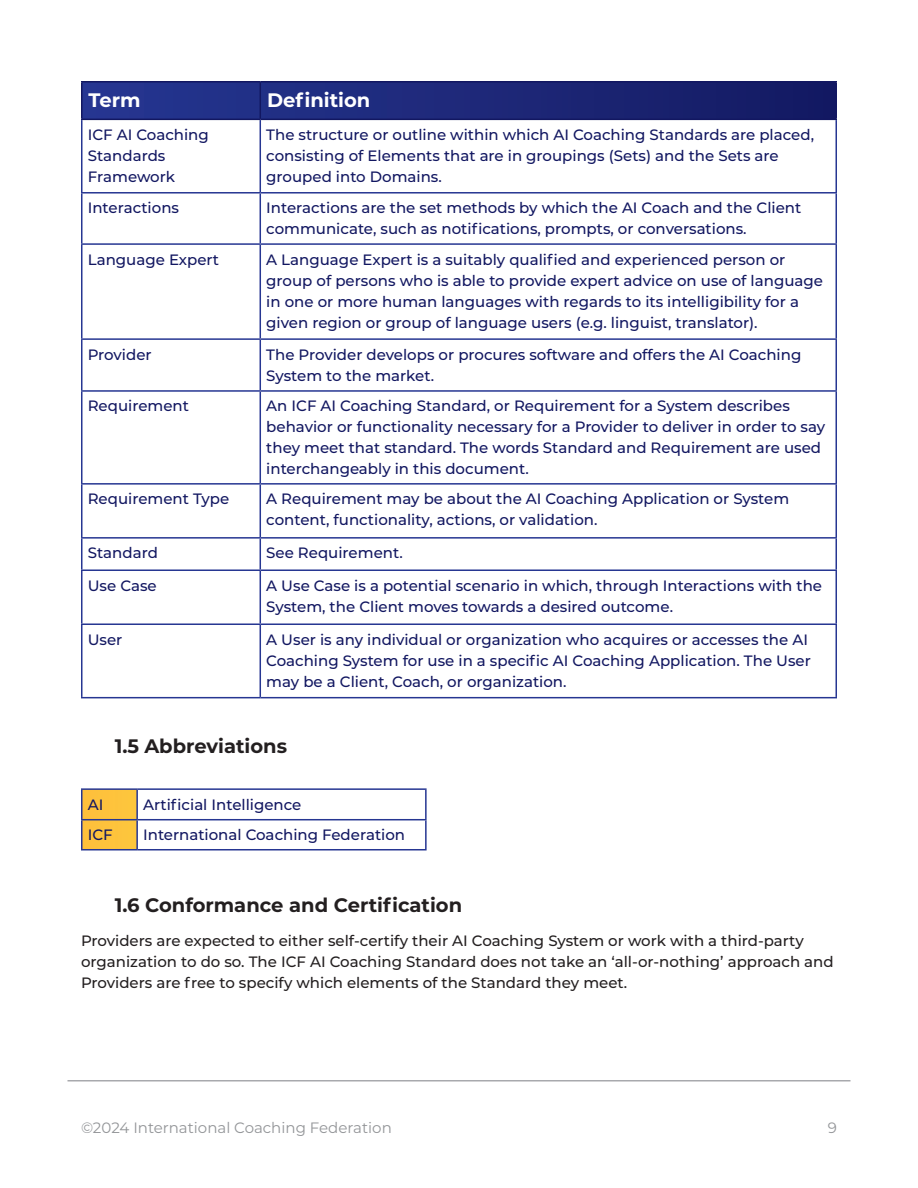
<style>
.page{position:relative;width:918px;height:1188px;background:#fff}
.page>*{position:absolute;margin:0;border:0;box-sizing:border-box;transform-origin:0 0}
.Subhead{font:700 19.5px "Montserrat";color:#231f20}
.Subhead-2{font:700 19.5px "Montserrat";color:#fff}
.Table_Rows{font:500 15px/21px "Montserrat";color:#121761}
.Body{font:500 15px/21px "Montserrat";color:#231f20}
.t1{font:15px "Montserrat";color:#939598}
</style>
<div class="page">
<hr style="left:68px;top:1080px;width:782px;height:2px;background:#a8a9ad">
<svg style="left:82px;top:82px;width:754px;height:37px"></svg>
<hr style="left:81px;top:81px;width:179px;height:1px;background:#121761">
<hr style="left:81px;top:82px;width:1px;height:37px;background:#121761">
<hr style="left:260px;top:81px;width:577px;height:1px;background:#121761">
<hr style="left:260px;top:82px;width:1px;height:37px;background:#121761">
<hr style="left:836px;top:82px;width:1px;height:37px;background:#121761">
<hr style="left:81px;top:119px;width:179px;height:1px;background:#121761">
<hr style="left:260px;top:119px;width:577px;height:1px;background:#121761">
<hr style="left:81px;top:120px;width:1px;height:72px;background:#263692">
<hr style="left:260px;top:120px;width:1px;height:72px;background:#263692">
<hr style="left:836px;top:120px;width:1px;height:72px;background:#263692">
<hr style="left:81px;top:192px;width:179px;height:2px;background:#263692">
<hr style="left:81px;top:194px;width:1px;height:49px;background:#263692">
<hr style="left:260px;top:192px;width:577px;height:2px;background:#263692">
<hr style="left:260px;top:194px;width:1px;height:49px;background:#263692">
<hr style="left:836px;top:194px;width:1px;height:49px;background:#263692">
<hr style="left:81px;top:243px;width:179px;height:2px;background:#263692">
<hr style="left:81px;top:245px;width:1px;height:93px;background:#263692">
<hr style="left:260px;top:243px;width:577px;height:2px;background:#263692">
<hr style="left:260px;top:245px;width:1px;height:93px;background:#263692">
<hr style="left:836px;top:245px;width:1px;height:93px;background:#263692">
<hr style="left:81px;top:338px;width:179px;height:2px;background:#263692">
<hr style="left:81px;top:340px;width:1px;height:50px;background:#263692">
<hr style="left:260px;top:338px;width:577px;height:2px;background:#263692">
<hr style="left:260px;top:340px;width:1px;height:50px;background:#263692">
<hr style="left:836px;top:340px;width:1px;height:50px;background:#263692">
<hr style="left:81px;top:390px;width:179px;height:2px;background:#263692">
<hr style="left:81px;top:392px;width:1px;height:91px;background:#263692">
<hr style="left:260px;top:390px;width:577px;height:2px;background:#263692">
<hr style="left:260px;top:392px;width:1px;height:91px;background:#263692">
<hr style="left:836px;top:392px;width:1px;height:91px;background:#263692">
<hr style="left:81px;top:483px;width:179px;height:2px;background:#263692">
<hr style="left:81px;top:485px;width:1px;height:52px;background:#263692">
<hr style="left:260px;top:483px;width:577px;height:2px;background:#263692">
<hr style="left:260px;top:485px;width:1px;height:52px;background:#263692">
<hr style="left:836px;top:485px;width:1px;height:52px;background:#263692">
<hr style="left:81px;top:537px;width:179px;height:2px;background:#263692">
<hr style="left:81px;top:539px;width:1px;height:30px;background:#263692">
<hr style="left:260px;top:537px;width:577px;height:2px;background:#263692">
<hr style="left:260px;top:539px;width:1px;height:30px;background:#263692">
<hr style="left:836px;top:539px;width:1px;height:30px;background:#263692">
<hr style="left:81px;top:569px;width:179px;height:2px;background:#263692">
<hr style="left:81px;top:571px;width:1px;height:52px;background:#263692">
<hr style="left:260px;top:569px;width:577px;height:2px;background:#263692">
<hr style="left:260px;top:571px;width:1px;height:52px;background:#263692">
<hr style="left:836px;top:571px;width:1px;height:52px;background:#263692">
<hr style="left:81px;top:623px;width:179px;height:2px;background:#263692">
<hr style="left:81px;top:625px;width:1px;height:72px;background:#263692">
<hr style="left:260px;top:623px;width:577px;height:2px;background:#263692">
<hr style="left:260px;top:625px;width:1px;height:72px;background:#263692">
<hr style="left:836px;top:625px;width:1px;height:72px;background:#263692">
<hr style="left:81px;top:697px;width:179px;height:1px;background:#263692">
<hr style="left:260px;top:697px;width:577px;height:1px;background:#263692">
<hr style="left:81px;top:788px;width:56px;height:2px;background:#263692">
<hr style="left:137px;top:788px;width:290px;height:2px;background:#263692">
<hr style="left:136px;top:790px;width:2px;height:29px;background:#263692">
<hr style="left:425px;top:790px;width:2px;height:29px;background:#263692">
<svg style="left:81px;top:789px;width:56px;height:60px"></svg>
<hr style="left:137px;top:819px;width:290px;height:1px;background:#263692">
<hr style="left:136px;top:820px;width:2px;height:29px;background:#263692">
<hr style="left:425px;top:820px;width:2px;height:29px;background:#263692">
<hr style="left:81px;top:849px;width:56px;height:1px;background:#263692">
<hr style="left:137px;top:849px;width:290px;height:1px;background:#263692">
<p class="Subhead-2" style="left:88px;top:86px;width:54px">Term</p>
<p class="Subhead-2" style="left:267px;top:86px;width:105px">Definition</p>
<p class="Table_Rows" style="left:88px;top:123px;width:123px">ICF AI Coaching<br>Standards<br>Framework</p>
<p class="Table_Rows" style="left:266px;top:123px;width:549px">The structure or outline within which AI Coaching Standards are placed, consisting of Elements that are in groupings (Sets) and the Sets are grouped into Domains.</p>
<p class="Table_Rows" style="left:88px;top:197px;width:93px">Interactions</p>
<p class="Table_Rows" style="left:266px;top:197px;width:537px">Interactions are the set methods by which the AI Coach and the Client communicate, such as notifications, prompts, or conversations.</p>
<p class="Table_Rows" style="left:88px;top:248px;width:133px">Language Expert</p>
<p class="Table_Rows" style="left:266px;top:248px;width:558px">A Language Expert is a suitably qualified and experienced person or group of persons who is able to provide expert advice on use of language in one or more human languages with regards to its intelligibility for a given region or group of language users (e.g. linguist, translator).</p>
<p class="Table_Rows" style="left:88px;top:343px;width:65px">Provider</p>
<p class="Table_Rows" style="left:266px;top:343px;width:537px">The Provider develops or procures software and offers the AI Coaching<br>System to the market.</p>
<p class="Table_Rows" style="left:88px;top:395px;width:103px">Requirement</p>
<p class="Table_Rows" style="left:266px;top:395px;width:561px">An ICF AI Coaching Standard, or Requirement for a System describes behavior or functionality necessary for a Provider to deliver in order to say they meet that standard. The words Standard and Requirement are used interchangeably in this document.</p>
<p class="Table_Rows" style="left:88px;top:488px;width:143px">Requirement Type</p>
<p class="Table_Rows" style="left:266px;top:488px;width:525px">A Requirement may be about the AI Coaching Application or System content, functionality, actions, or validation.</p>
<p class="Table_Rows" style="left:88px;top:542px;width:72px">Standard</p>
<p class="Table_Rows" style="left:266px;top:542px;width:138px">See Requirement.</p>
<p class="Table_Rows" style="left:88px;top:574px;width:70px">Use Case</p>
<p class="Table_Rows" style="left:266px;top:574px;width:557px">A Use Case is a potential scenario in which, through Interactions with the<br>System, the Client moves towards a desired outcome.</p>
<p class="Table_Rows" style="left:88px;top:628px;width:36px">User</p>
<p class="Table_Rows" style="left:266px;top:628px;width:546px">A User is any individual or organization who acquires or accesses the AI<br>Coaching System for use in a specific AI Coaching Application. The User may be a Client, Coach, or organization.</p>
<p class="Subhead" style="left:115px;top:732px;width:174px">1.5 Abbreviations</p>
<p class="Table_Rows" style="left:88px;top:793px;width:17px">AI</p>
<p class="Table_Rows" style="left:143px;top:793px;width:160px">Artificial Intelligence</p>
<p class="Table_Rows" style="left:88px;top:824px;width:27px">ICF</p>
<p class="Table_Rows" style="left:143px;top:824px;width:264px">International Coaching Federation</p>
<p class="Subhead" style="left:115px;top:891px;width:349px">1.6 Conformance and Certification</p>
<p class="Body" style="left:81px;top:930px;width:754px">Providers are expected to either self-certify their AI Coaching System or work with a third-party organization to do so. The ICF AI Coaching Standard does not take an ‘all-or-nothing’ approach and<br>Providers are free to specify which elements of the Standard they meet.</p>
<p class="t1" style="left:81px;top:1118px;width:312px">©2024 International Coaching Federation</p>
<p class="t1" style="left:828px;top:1118px;width:11px">9</p>
</div>
